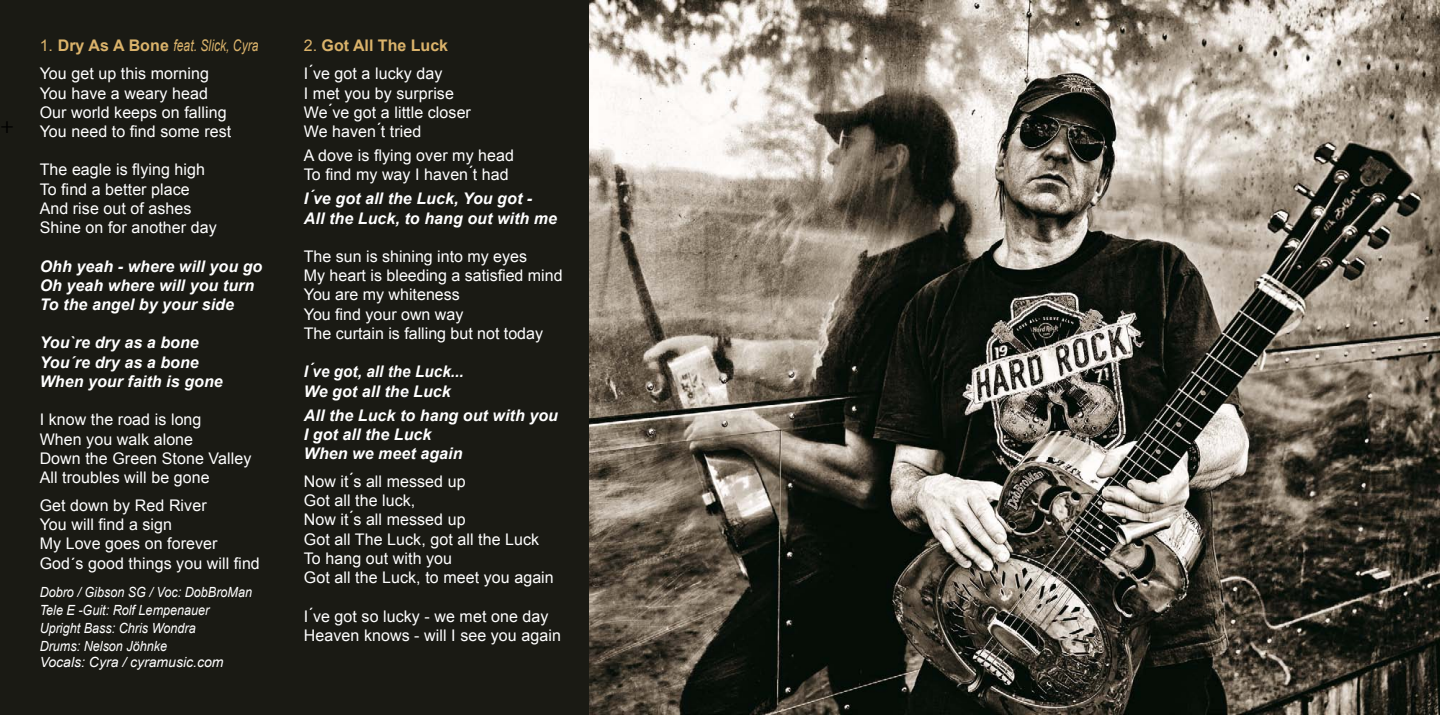
<style>
.page{position:relative;width:1440px;height:715px;background:#fff}
.page>*{position:absolute;margin:0;border:0;box-sizing:border-box;transform-origin:0 0}
.t1{font:16px/19.2px "Arial";letter-spacing:.005em;color:#fff}
.t2{font:italic 700 16px/19.2px "Arial";letter-spacing:.005em;color:#fff}
.t3{font:italic 700 16px/19.2px "Arial";letter-spacing:.005em;color:#fff;scale:.95 1}
.t4{font:italic 14px/18px "Arial";color:#fff;scale:.9 1}
.t5{font:italic 14px "Arial";color:#fff}
.s1{color:#dbb36b}
.s2{font-weight:700;color:#dbb36b}
.s3{font-style:italic;color:#dbb36b}
</style>
<div class="page">
<div style="left:0;top:0;width:720px;height:714px;background:#1a1a14"></div>
<img style="left:590px;top:0;width:850px;height:714px">
<p class="t1" style="left:40px;top:32px;width:220px;line-height:28px"><span class="s1">1.</span> <span class="s2">Dry As A Bone</span> <span class="s3">feat. Slick, Cyra<br></span>You get up this morning</p>
<p class="t1" style="left:40px;top:83px;width:193px">You have a weary head<br>Our world keeps on falling<br>You need to find some rest</p>
<p class="t1" style="left:40px;top:160px;width:179px">The eagle is flying high<br>To find a better place<br>And rise out of ashes<br>Shine on for another day</p>
<p class="t2" style="left:40px;top:257px;width:224px">Ohh yeah - where will you go<br>Oh yeah where will you turn<br>To the angel by your side</p>
<p class="t2" style="left:40px;top:334px;width:185px">You`re dry as a bone<br>You´re dry as a bone<br>When your faith is gone</p>
<p class="t1" style="left:40px;top:410px;width:213px">I know the road is long<br>When you walk alone<br>Down the Green Stone Valley<br>All troubles will be gone</p>
<p class="t1" style="left:40px;top:495px;width:222px">Get down by Red River<br>You will find a sign<br>My Love goes on forever<br>God´s good things you will find</p>
<p class="t4" style="left:40px;top:582px;width:238px">Dobro / Gibson SG / Voc: DobBroMan<br>Tele E -Guit: Rolf Lempenauer<br>Upright Bass: Chris Wondra<br>Drums: Nelson Jöhnke</p>
<p class="t5" style="left:40px;top:652px;width:185px">Vocals: Cyra / cyramusic.com</p>
<p class="t1" style="left:304px;top:32px;width:146px;line-height:28px"><span class="s1">2.</span> <span class="s2">Got All The Luck<br></span>I ́ve got a lucky day</p>
<p class="t1" style="left:304px;top:83px;width:169px">I met you by surprise<br>We ́ve got a little closer<br>We haven ́t tried</p>
<p class="t1" style="left:304px;top:146px;width:212px">A dove is flying over my head<br>To find my way I haven ́t had</p>
<p class="t2" style="left:304px;top:190px;width:255px">I ́ve got all the Luck, You got -<br>All the Luck, to hang out with me</p>
<p class="t1" style="left:304px;top:247px;width:260px">The sun is shining into my eyes<br>My heart is bleeding a satisfied mind<br>You are my whiteness<br>You find your own way<br>The curtain is falling but not today</p>
<p class="t3" style="left:304px;top:362px;width:170px">I ́ve got, all the Luck...<br>We got all the Luck</p>
<p class="t2" style="left:304px;top:406px;width:256px">All the Luck to hang out with you<br>I got all the Luck<br>When we meet again</p>
<p class="t1" style="left:304px;top:471px;width:251px">Now it ́s all messed up<br>Got all the luck,<br>Now it ́s all messed up<br>Got all The Luck, got all the Luck<br>To hang out with you<br>Got all the Luck, to meet you again</p>
<p class="t1" style="left:304px;top:606px;width:259px">I ́ve got so lucky - we met one day<br>Heaven knows - will I see you again</p>
</div>
